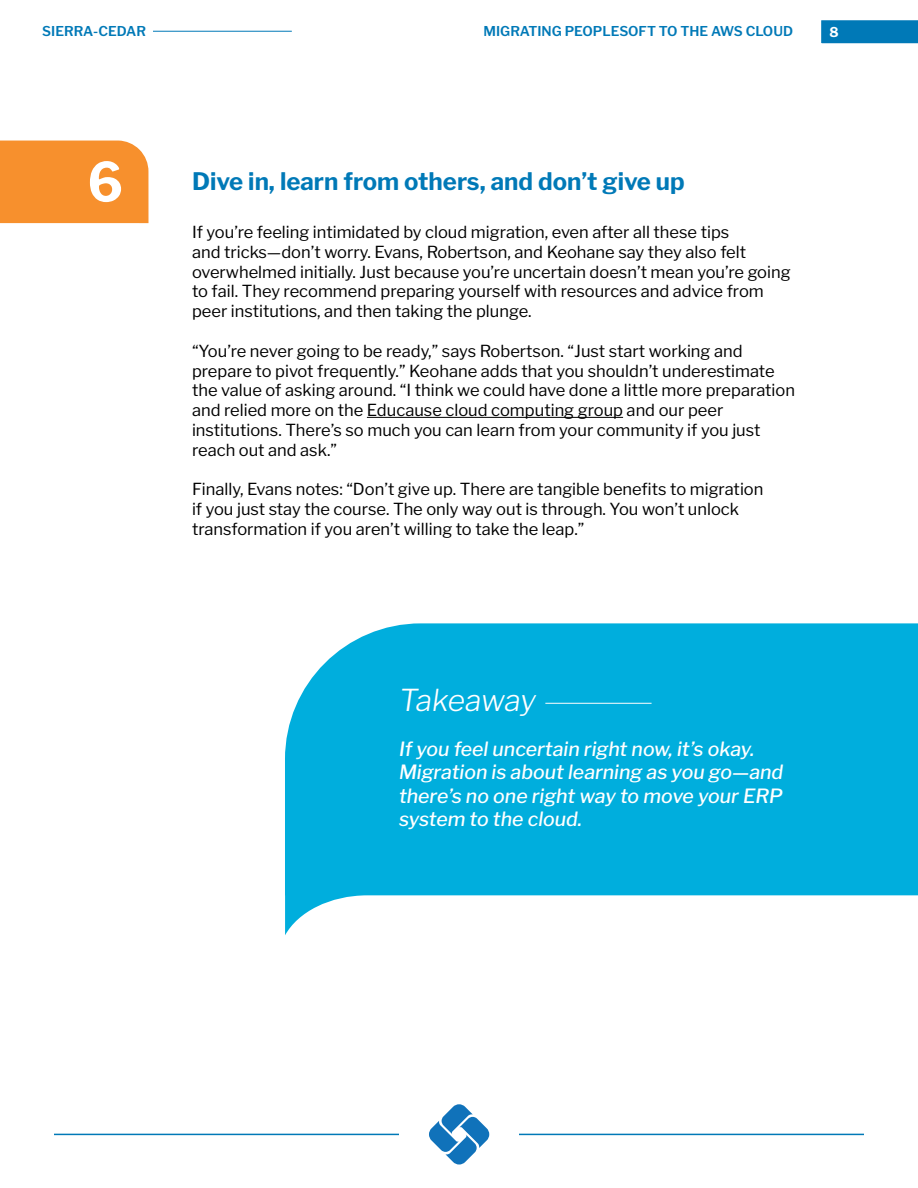
<style>
.page{position:relative;width:918px;height:1188px;background:#fff}
.page>*{position:absolute;margin:0;border:0;box-sizing:border-box;transform-origin:0 0}
.t1{font:700 54px "Libre Franklin";color:#fff;scale:.96 1}
.t2{font:italic 300 30px "Libre Franklin";letter-spacing:-.01em;color:#fff}
.t3{font:700 24px "Libre Franklin";color:#0079b7}
.t4{font:italic 500 19.5px/23.4px "Libre Franklin";color:#fff}
.t5{font:16.5px/19.8px "Libre Franklin";color:#000}
.t6{font:600 13.5px "Libre Franklin";color:#0079b7}
.t7{font:700 13.5px "Libre Franklin";color:#fff}
</style>
<div class="page">
<svg style="left:821px;top:20px;width:97px;height:24px;background:#0b7eba"></svg>
<hr style="left:153px;top:31px;width:139px;height:1px;background:#0079b7">
<svg style="left:429px;top:1104px;width:60px;height:61px"></svg>
<hr style="left:54px;top:1134px;width:345px;height:1px;background:#0079b7">
<hr style="left:519px;top:1134px;width:345px;height:1px;background:#0079b7">
<div style="left:0;top:141px;width:148px;height:83px;background:#f7902d"></div>
<hr style="left:367px;top:417px;width:256px;height:1px;background:#000">
<svg style="left:285px;top:623px;width:633px;height:312px;background:#24b9e1"></svg>
<hr style="left:545px;top:703px;width:107px;height:1px;background:#fff">
<p class="t6" style="left:42px;top:20px;width:105px">SIERRA-CEDAR</p>
<p class="t6" style="left:484px;top:20px;width:311px">MIGRATING PEOPLESOFT TO THE AWS CLOUD</p>
<p class="t7" style="left:830px;top:21px;width:11px">8</p>
<h1 class="t1" style="left:88px;top:140px;width:38px">6</h1>
<h3 class="t3" style="left:192px;top:163px;width:494px">Dive in, learn from others, and don’t give up</h3>
<p class="t5" style="left:192px;top:221px;width:600px">If you’re feeling intimidated by cloud migration, even after all these tips<br>and tricks—don’t worry. Evans, Robertson, and Keohane say they also felt overwhelmed initially. Just because you’re uncertain doesn’t mean you’re going to fail. They recommend preparing yourself with resources and advice from peer institutions, and then taking the plunge.</p>
<p class="t5" style="left:192px;top:339px;width:605px">“You’re never going to be ready,” says Robertson. “Just start working and prepare to pivot frequently.” Keohane adds that you shouldn’t underestimate the value of asking around. “I think we could have done a little more preparation and relied more on the Educause cloud computing group and our peer institutions. There’s so much you can learn from your community if you just reach out and ask.”</p>
<p class="t5" style="left:192px;top:478px;width:573px">Finally, Evans notes: “Don’t give up. There are tangible benefits to migration if you just stay the course. The only way out is through. You won’t unlock transformation if you aren’t willing to take the leap.”</p>
<h2 class="t2" style="left:399px;top:678px;width:139px">Takeaway</h2>
<p class="t4" style="left:399px;top:735px;width:386px">If you feel uncertain right now, it’s okay.<br>Migration is about learning as you go—and there’s no one right way to move your ERP system to the cloud.</p>
</div>
